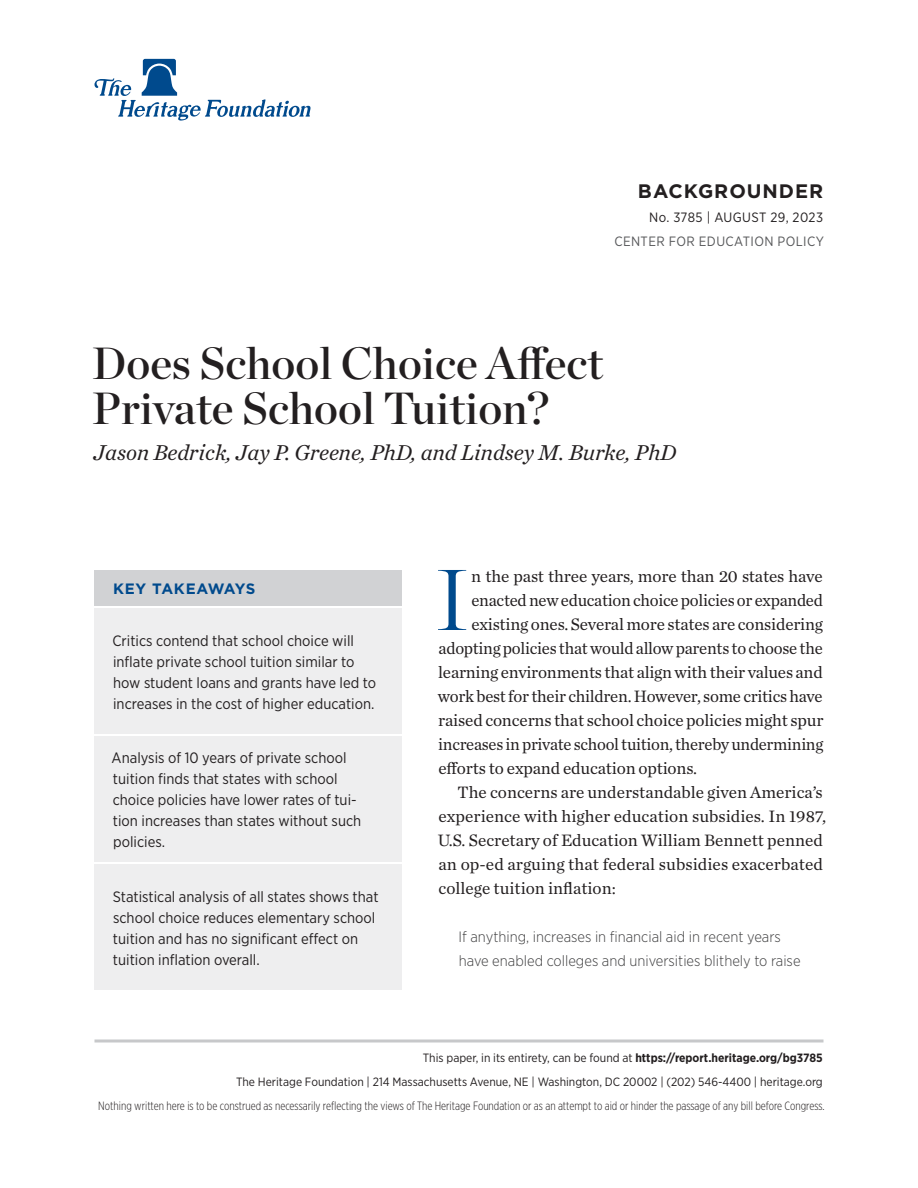
<style>
.page{position:relative;width:918px;height:1188px;background:#fff}
.page>*{position:absolute;margin:0;border:0;box-sizing:border-box;transform-origin:0 0}
.Body_Text___DROP_CAP{font:300 86.1px "Chronicle Display";color:#004a8d}
.Paper_Title{font:45px/45px "Chronicle Display Semi";color:#231f20}
.Byline{font:italic 22.5px "Chronicle Text G1";color:#231f20}
.t1{font:700 19.5px "Gotham";letter-spacing:.05em;color:#231f20}
.Body_Text___DROP_CAP-2{font:17.25px "Chronicle Text G1";letter-spacing:-.015em;color:#231f20}
.Body_Text{font:17.25px/24px "Chronicle Text G1";color:#231f20}
.Key_Takeaways{font:15px/21px "Gotham Narrow";color:#231f20}
.Body_Text___BLOCK_QUOTE{font:300 15px/24px "Gotham Narrow";color:#3e3e3f}
.Key_Takeaways___HEADER{font:700 15px "Gotham";letter-spacing:.03em;color:#004a8d}
.t2{font:13.5px "Gotham Narrow";letter-spacing:.03em;color:#57585a}
.t3{font:13.5px "Gotham Narrow";letter-spacing:.03em;color:#231f20}
.t4{font:12px/24px "Gotham Narrow";color:#231f20;text-align:right}
.t5{font:300 12px "Gotham X Narrow";color:#231f20}
.s1{font-weight:700}
</style>
<div class="page">
<hr style="left:94px;top:1040px;width:730px;height:2px;background:#c7c8ca">
<svg style="left:94px;top:59px;width:216px;height:62px"></svg>
<div style="left:94px;top:608px;width:308px;height:126px;background:#eeeeef"></div>
<div style="left:94px;top:570px;width:308px;height:36px;background:#d1d2d4"></div>
<div style="left:94px;top:736px;width:308px;height:126px;background:#eeeeef"></div>
<div style="left:94px;top:864px;width:308px;height:126px;background:#eeeeef"></div>
<h3 class="t1" style="left:638px;top:178px;width:187px">BACKGROUNDER</h3>
<p class="t3" style="left:649px;top:209px;width:175px">No. 3785 | August 29, 2023</p>
<p class="t2" style="left:614px;top:233px;width:211px">CENTER FOR EDUCATION POLICY</p>
<p class="Paper_Title" style="left:92px;top:338px;width:513px">Does School Choice Affect<br>Private School Tuition?</p>
<p class="Byline" style="left:93px;top:436px;width:585px">Jason Bedrick, Jay P. Greene, PhD, and Lindsey M. Burke, PhD</p>
<p class="Key_Takeaways___HEADER" style="left:113px;top:579px;width:144px">KEY TAKEAWAYS</p>
<p class="Key_Takeaways" style="left:112px;top:630px;width:265px">Critics contend that school choice will inflate private school tuition similar to how student loans and grants have led to increases in the cost of higher education.</p>
<p class="Key_Takeaways" style="left:112px;top:747px;width:251px">Analysis of 10 years of private school tuition finds that states with school choice policies have lower rates of tui&shy;tion increases than states without such policies.</p>
<p class="Key_Takeaways" style="left:113px;top:886px;width:267px">Statistical analysis of all states shows that school choice reduces elementary school tuition and has no significant effect on tuition inflation overall.</p>
<p class="Body_Text___DROP_CAP" style="left:435px;top:534px;width:35px">I</p>
<p class="Body_Text___DROP_CAP-2" style="left:471px;top:563px;width:353px">n the past three years, more than 20 states have</p>
<p class="Body_Text___DROP_CAP-2" style="left:471px;top:587px;width:353px">enacted new education choice policies or expanded</p>
<p class="Body_Text___DROP_CAP-2" style="left:471px;top:611px;width:353px">existing ones. Several more states are considering</p>
<p class="Body_Text___DROP_CAP-2" style="left:439px;top:635px;width:386px">adopting policies that would allow parents to choose the</p>
<p class="Body_Text___DROP_CAP-2" style="left:438px;top:659px;width:386px">learning environments that align with their values and</p>
<p class="Body_Text___DROP_CAP-2" style="left:438px;top:683px;width:386px">work best for their children. However, some critics have</p>
<p class="Body_Text___DROP_CAP-2" style="left:438px;top:707px;width:387px">raised concerns that school choice policies might spur</p>
<p class="Body_Text___DROP_CAP-2" style="left:438px;top:731px;width:387px">increases in private school tuition, thereby undermining</p>
<p class="Body_Text___DROP_CAP-2" style="left:438px;top:755px;width:260px">efforts to expand education options.</p>
<p class="Body_Text" style="left:438px;top:779px;width:390px;text-indent:20px">The concerns are understandable given America’s experience with higher education subsidies. In 1987, U.S. Secretary of Education William Bennett penned an op-ed arguing that federal subsidies exacerbated college tuition inflation:</p>
<p class="Body_Text___BLOCK_QUOTE" style="left:459px;top:924px;width:343px">If anything, increases in financial aid in recent years have enabled colleges and universities blithely to raise</p>
<p class="t4" style="left:236px;top:1046px;width:588px">This paper, in its entirety, can be found at <span class="s1">https://report.heritage.org/bg3785<br></span>The Heritage Foundation | 214 Massachusetts Avenue, NE | Washington, DC 20002 | (202) 546-4400 | heritage.org</p>
<p class="t5" style="left:98px;top:1099px;width:728px">Nothing written here is to be construed as necessarily reflecting the views of The Heritage Foundation or as an attempt to aid or hinder the passage of any bill before Congress.</p>
</div>
